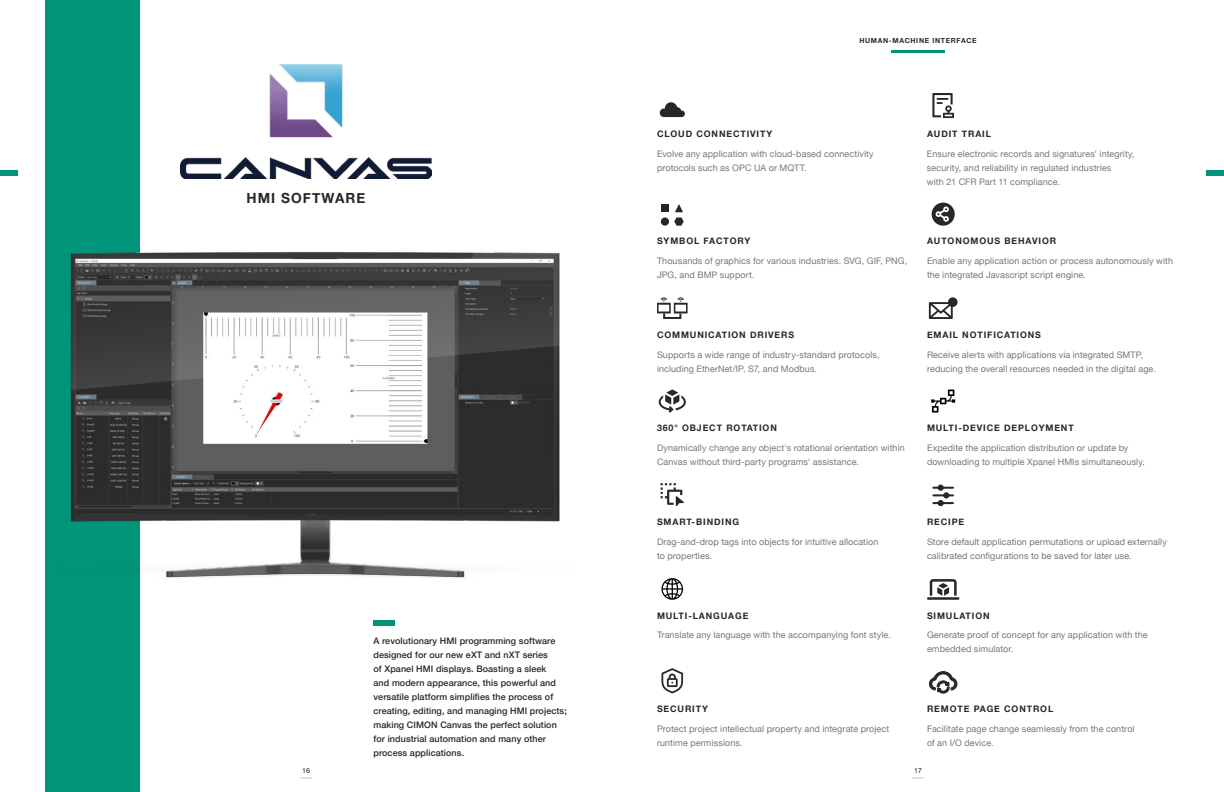
<style>
.page{position:relative;width:1224px;height:792px;background:#fff}
.page>*{position:absolute;margin:0;border:0;box-sizing:border-box;transform-origin:0 0}
.t1{font:700 14px "Helvetica Neue";letter-spacing:.075em;color:#282728}
.t2{font:9px/14px "Helvetica Neue";letter-spacing:.01em;color:#777870}
.t3{font:500 9px/14px "Helvetica Neue";letter-spacing:.01em;color:#282728}
.t4{font:700 9px "Helvetica Neue";letter-spacing:.1em;color:#282728}
.t5{font:700 7px "Helvetica Neue";letter-spacing:.1em;color:#282728}
.t6{font:7px "Helvetica Neue";color:#282728}
</style>
<div class="page">
<hr style="left:891px;top:50px;width:54px;height:2px;background:#009478">
<div style="left:1206px;top:170px;width:18px;height:6px;background:#009478"></div>
<div style="left:0;top:170px;width:18px;height:6px;background:#009478"></div>
<div style="left:45px;top:0;width:94px;height:792px;background:#009478"></div>
<svg style="left:912px;top:777px;width:12px;height:1px"></svg>
<svg style="left:300px;top:777px;width:12px;height:1px"></svg>
<img style="left:180px;top:64px;width:252px;height:115px">
<div style="left:374px;top:620px;width:21px;height:5px;background:#009478"></div>
<div style="left:661px;top:205px;width:8px;height:7px;background:#282728"></div>
<div style="left:661px;top:217px;width:8px;height:9px;background:#282728;border-radius:50%"></div>
<svg style="left:674px;top:204px;width:10px;height:22px"></svg>
<svg style="left:932px;top:93px;width:22px;height:25px"></svg>
<svg style="left:932px;top:203px;width:23px;height:23px"></svg>
<svg style="left:659px;top:102px;width:26px;height:15px"></svg>
<div style="left:663px;top:312px;width:18px;height:7px;border:2px solid #282728"></div>
<svg style="left:657px;top:297px;width:31px;height:16px"></svg>
<svg style="left:929px;top:302px;width:24px;height:17px"></svg>
<div style="left:948px;top:297px;width:10px;height:10px;background:#282728;border-radius:50%"></div>
<svg style="left:931px;top:390px;width:24px;height:23px"></svg>
<svg style="left:658px;top:389px;width:28px;height:24px"></svg>
<svg style="left:661px;top:483px;width:23px;height:23px"></svg>
<svg style="left:661px;top:578px;width:22px;height:22px"></svg>
<svg style="left:661px;top:668px;width:22px;height:25px"></svg>
<svg style="left:932px;top:485px;width:22px;height:22px"></svg>
<svg style="left:927px;top:579px;width:32px;height:21px"></svg>
<svg style="left:929px;top:671px;width:28px;height:23px"></svg>
<img style="left:70px;top:237px;width:490px;height:360px">
<p class="t5" style="left:859px;top:35px;width:119px">HUMAN-MACHINE INTERFACE</p>
<h1 class="t1" style="left:247px;top:187px;width:120px">HMI SOFTWARE</h1>
<p class="t3" style="left:374px;top:633px;width:195px">A revolutionary HMI programming software designed for our new eXT and nXT series<br>of Xpanel HMI displays. Boasting a sleek<br>and modern appearance, this powerful and versatile platform simplifies the process of creating, editing, and managing HMI projects; making CIMON Canvas the perfect solution for industrial automation and many other process applications.</p>
<p class="t4" style="left:657px;top:127px;width:117px">CLOUD CONNECTIVITY</p>
<p class="t2" style="left:657px;top:147px;width:218px">Evolve any application with cloud-based connectivity protocols such as OPC UA or MQTT.</p>
<p class="t4" style="left:927px;top:127px;width:66px">AUDIT TRAIL</p>
<p class="t2" style="left:927px;top:147px;width:209px">Ensure electronic records and signatures' integrity, security, and reliability in regulated industries<br>with 21 CFR Part 11 compliance.</p>
<p class="t4" style="left:657px;top:234px;width:95px">SYMBOL FACTORY</p>
<p class="t2" style="left:657px;top:255px;width:252px">Thousands of graphics for various industries. SVG, GIF, PNG,<br>JPG, and BMP support.</p>
<p class="t4" style="left:927px;top:234px;width:131px">AUTONOMOUS BEHAVIOR</p>
<p class="t2" style="left:927px;top:255px;width:248px">Enable any application action or process autonomously with the integrated Javascript script engine.</p>
<p class="t4" style="left:657px;top:327px;width:139px">COMMUNICATION DRIVERS</p>
<p class="t2" style="left:657px;top:348px;width:224px">Supports a wide range of industry-standard protocols, including EtherNet/IP, S7, and Modbus.</p>
<p class="t4" style="left:927px;top:327px;width:116px">EMAIL NOTIFICATIONS</p>
<p class="t2" style="left:927px;top:348px;width:230px">Receive alerts with applications via integrated SMTP, reducing the overall resources needed in the digital age.</p>
<p class="t4" style="left:657px;top:421px;width:121px">360° OBJECT ROTATION</p>
<p class="t2" style="left:657px;top:442px;width:249px">Dynamically change any object's rotational orientation within<br>Canvas without third-party programs' assistance.</p>
<p class="t4" style="left:927px;top:421px;width:148px">MULTI-DEVICE DEPLOYMENT</p>
<p class="t2" style="left:927px;top:442px;width:219px">Expedite the application distribution or update by downloading to multiple Xpanel HMIs simultaneously.</p>
<p class="t4" style="left:657px;top:515px;width:84px">SMART-BINDING</p>
<p class="t2" style="left:657px;top:535px;width:223px">Drag-and-drop tags into objects for intuitive allocation to properties.</p>
<p class="t4" style="left:927px;top:515px;width:39px">RECIPE</p>
<p class="t2" style="left:927px;top:535px;width:241px">Store default application permutations or upload externally calibrated configurations to be saved for later use.</p>
<p class="t4" style="left:657px;top:608px;width:93px">MULTI-LANGUAGE</p>
<p class="t2" style="left:657px;top:629px;width:235px">Translate any language with the accompanying font style.</p>
<p class="t4" style="left:927px;top:608px;width:64px">SIMULATION</p>
<p class="t2" style="left:927px;top:629px;width:222px">Generate proof of concept for any application with the embedded simulator.</p>
<p class="t4" style="left:657px;top:702px;width:52px">SECURITY</p>
<p class="t2" style="left:657px;top:722px;width:234px">Protect project intellectual property and integrate project runtime permissions.</p>
<p class="t4" style="left:927px;top:702px;width:128px">REMOTE PAGE CONTROL</p>
<p class="t2" style="left:927px;top:722px;width:209px">Facilitate page change seamlessly from the control of an I/O device.</p>
<p class="t6" style="left:302px;top:766px;width:9px">16</p>
<p class="t6" style="left:914px;top:766px;width:9px">17</p>
</div>
